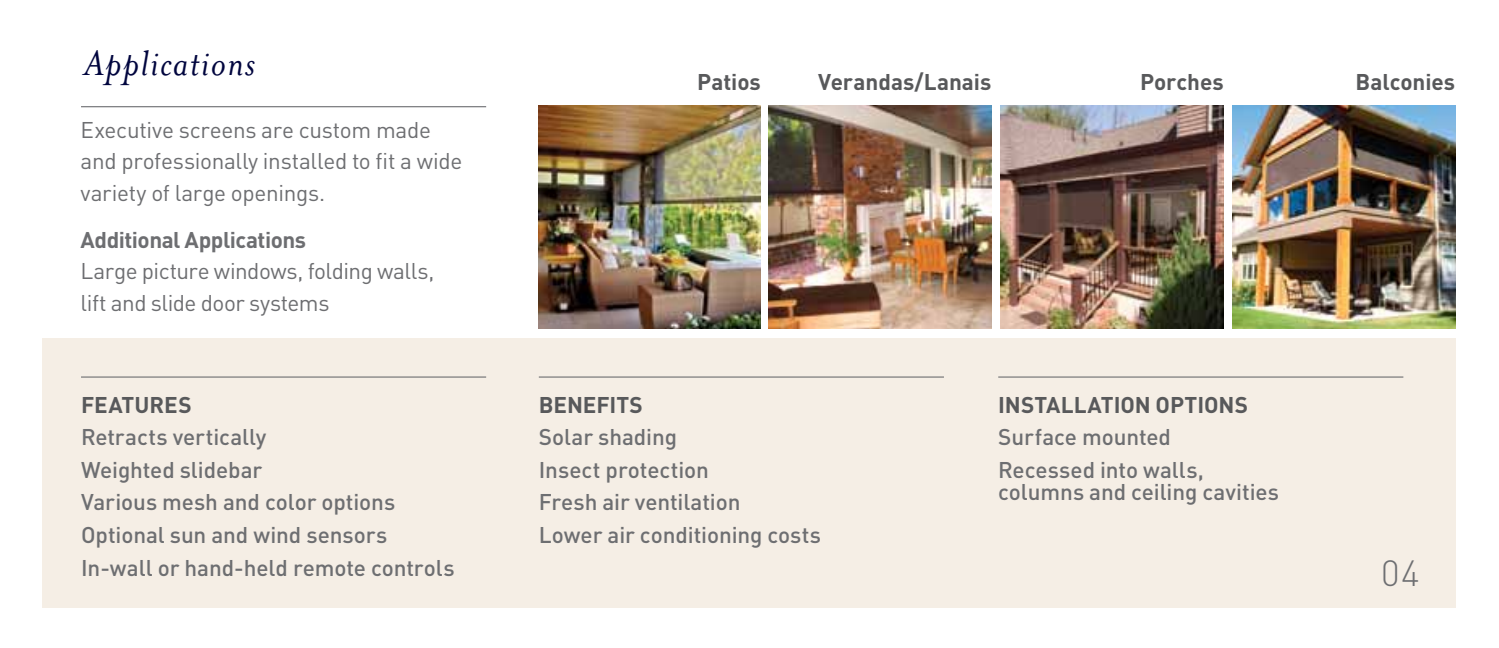
<style>
.page{position:relative;width:1499px;height:648px;background:#fff}
.page>*{position:absolute;margin:0;border:0;box-sizing:border-box;transform-origin:0 0}
.t1{font:italic 40.5px "Mrs Eaves";letter-spacing:.04em;color:#00053e}
.t2{font:300 36px "DIN";color:#6d6e71}
.t3{font:500 22.5px/32.6px "DIN";letter-spacing:-.005em;color:#6d6e71}
.t4{font:22.5px/31.5px "DIN";letter-spacing:-.015em;color:#6d6e71}
.t5{font:700 22.5px "DIN";color:#58595b}
.t6{font:700 22.5px "DIN";letter-spacing:-.02em;color:#6d6e71}
</style>
<div class="page">
<div style="left:42px;top:338px;width:1413px;height:270px;background:#f5eee5"></div>
<hr style="left:81px;top:376px;width:405px;height:2px;background:#6d6e71">
<hr style="left:539px;top:376px;width:405px;height:2px;background:#6d6e71">
<hr style="left:998px;top:376px;width:405px;height:2px;background:#6d6e71">
<hr style="left:81px;top:106px;width:405px;height:1px;background:#6d6e71">
<img style="left:1232px;top:106px;width:223px;height:222px">
<img style="left:1001px;top:106px;width:222px;height:222px">
<img style="left:768px;top:106px;width:223px;height:222px">
<img style="left:538px;top:106px;width:223px;height:222px">
<h1 class="t1" style="left:84px;top:41px;width:173px">Applications</h1>
<p class="t4" style="left:81px;top:114px;width:383px">Executive screens are custom made and professionally installed to fit a wide variety of large openings.</p>
<p class="t6" style="left:81px;top:225px;width:227px">Additional Applications</p>
<p class="t4" style="left:81px;top:255px;width:355px">Large picture windows, folding walls, lift and slide door systems</p>
<p class="t5" style="left:81px;top:390px;width:83px">FEATURES</p>
<p class="t3" style="left:81px;top:420px;width:375px">Retracts vertically<br>Weighted slidebar<br>Various mesh and color options<br>Optional sun and wind sensors<br>I n-wall or hand-held remote controls</p>
<p class="t5" style="left:697px;top:67px;width:65px">Patios</p>
<p class="t5" style="left:818px;top:67px;width:175px">Verandas/Lanais</p>
<p class="t5" style="left:1140px;top:67px;width:85px">Porches</p>
<p class="t5" style="left:1355px;top:67px;width:101px">Balconies</p>
<p class="t5" style="left:539px;top:390px;width:29px">BENE</p>
<p class="t5" style="left:596px;top:390px;width:46px">FITS</p>
<p class="t3" style="left:539px;top:420px;width:284px">Solar shading<br>I nsect protection<br>Fresh air ventilation<br>Lower air conditioning costs</p>
<p class="t5" style="left:998px;top:390px;width:128px">INSTALLATION</p>
<p class="t5" style="left:1155px;top:390px;width:55px">OPTIONS</p>
<p class="t3" style="left:998px;top:420px;width:207px">Surface mounted<br>Recessed into walls,</p>
<p class="t3" style="left:998px;top:475px;width:282px">columns and ceiling cavities</p>
<h2 class="t2" style="left:1381px;top:551px;width:40px">04</h2>
</div>
